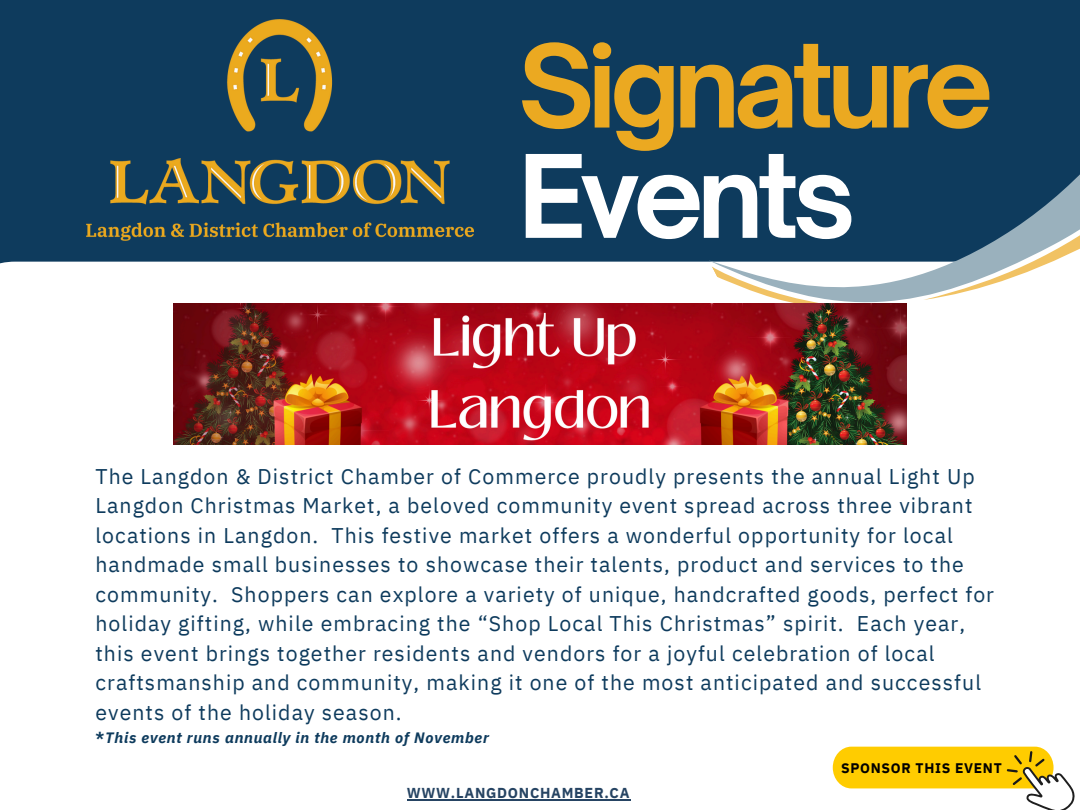
<style>
.page{position:relative;width:1080px;height:810px;background:#0e3b5d}
.page>*{position:absolute;margin:0;border:0;box-sizing:border-box;transform-origin:0 0}
.t1{font:700 109.94px "Open Sauce One";letter-spacing:-.06em;color:#fff}
.t2{font:700 109.69px "Open Sauce One";letter-spacing:-.06em;color:#eba921}
.t3{font:21.25px/29.5px "IBM Plex Sans";letter-spacing:.05em;color:#0e3b5d}
.t4{font:italic 700 15px "IBM Plex Sans";letter-spacing:.05em;color:#0e3b5d}
.t5{font:700 14.38px "IBM Plex Sans";letter-spacing:.05em;color:#264463}
.t6{font:700 13.88px "IBM Plex Sans";letter-spacing:.05em;color:#000}
.s1{font-style:normal}
</style>
<div class="page">
<div style="left:0;top:262px;width:1080px;height:548px;background:#fff"></div>
<div style="left:851px;top:261px;width:229px;height:129px;background:#fff"></div>
<svg style="left:889px;top:174px;width:191px;height:152px"></svg>
<svg style="left:630px;top:260px;width:221px;height:43px;background:#e9eae8"></svg>
<img style="left:87px;top:19px;width:387px;height:222px">
<svg style="left:833px;top:747px;width:243px;height:63px;background:#f7db6b"></svg>
<img style="left:173px;top:303px;width:734px;height:142px">
<hr style="left:407px;top:799px;width:223px;height:1px;background:#264463">
<h1 class="t2" style="left:518px;top:18px;width:477px">Signature</h1>
<p class="t1" style="left:518px;top:128px;width:339px">Events</p>
<p class="t3" style="left:95px;top:461px;width:900px">The Langdon &amp; District Chamber of Commerce proudly presents the annual Light Up Langdon Christmas Market, a beloved community event spread across three vibrant locations in Langdon. This festive market offers a wonderful opportunity for local handmade small businesses to showcase their talents, product and services to the community. Shoppers can explore a variety of unique, handcrafted goods, perfect for holiday gifting, while embracing the “Shop Local This Christmas” spirit. Each year, this event brings together residents and vendors for a joyful celebration of local craftsmanship and community, making it one of the most anticipated and successful events of the holiday season.</p>
<p class="t4" style="left:95px;top:728px;width:395px"><span class="s1">*</span>This event runs annually in the month of November</p>
<p class="t6" style="left:841px;top:759px;width:162px">SPONSOR THIS EVENT</p>
<h1 class="t5" style="left:407px;top:783px;width:224px">WWW.LANGDONCHAMBER.CA</h1>
</div>
